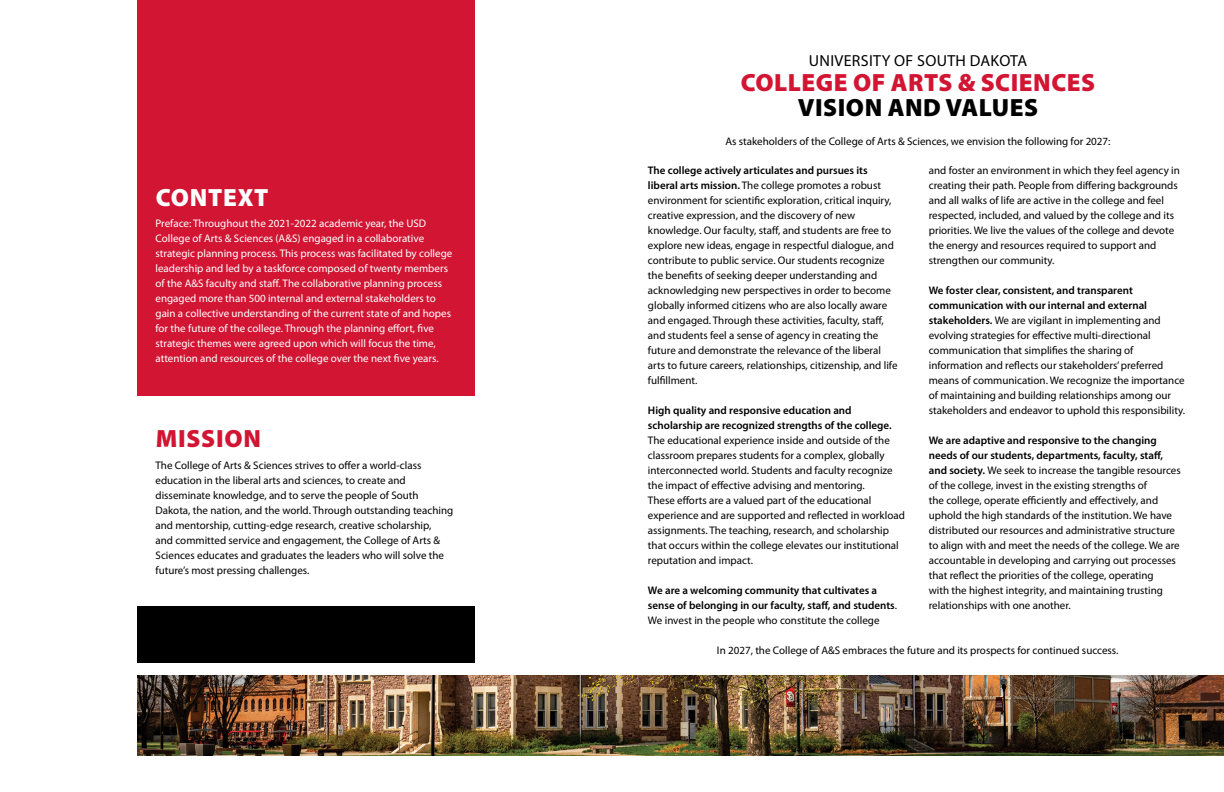
<style>
.page{position:relative;width:1224px;height:792px;background:#fff}
.page>*{position:absolute;margin:0;border:0;box-sizing:border-box;transform-origin:0 0}
.t1{font:900 25px/25px "Myriad Pro";letter-spacing:.02em;color:#d21533;text-align:center}
.t2{font:900 25px "Myriad Pro";letter-spacing:.03em;color:#fff}
.t3{font:16px "Myriad Pro";letter-spacing:.02em;color:#000}
.t4{font:11px/15px "Myriad Pro";color:#000}
.t5{font:11px/15px "Myriad Pro";color:#fff}
.t6{font:600 11px/15px "Myriad Pro";color:#000}
.s1{color:#000}
.s2{font-weight:600}
.s3{font-weight:400}
</style>
<div class="page">
<div style="left:137px;top:0;width:338px;height:396px;background:#d21533"></div>
<div style="left:137px;top:606px;width:338px;height:56px;background:#000"></div>
<img style="left:137px;top:675px;width:1086px;height:81px">
<h2 class="t2" style="left:156px;top:180px;width:114px">CONTEXT</h2>
<p class="t5" style="left:156px;top:216px;width:298px">Preface: Throughout the 2021-2022 academic year, the USD College of Arts &amp; Sciences (A&amp;S) engaged in a collaborative strategic planning process. This process was facilitated by college leadership and led by a taskforce composed of twenty members of the A&amp;S faculty and staff. The collaborative planning process engaged more than 500 internal and external stakeholders to gain a collective understanding of the current state of and hopes for the future of the college. Through the planning effort, five strategic themes were agreed upon which will focus the time, attention and resources of the college over the next five years.</p>
<h2 class="t1" style="left:156px;top:425px;width:107px">MISSION</h2>
<p class="t4" style="left:156px;top:457px;width:299px">The College of Arts &amp; Sciences strives to offer a world-class education in the liberal arts and sciences, to create and disseminate knowledge, and to serve the people of South Dakota, the nation, and the world. Through outstanding teaching and mentorship, cutting-edge research, creative scholarship,<br>and committed service and engagement, the College of Arts &amp; Sciences educates and graduates the leaders who will solve the future’s most pressing challenges.</p>
<h2 class="t3" style="left:809px;top:51px;width:220px">UNIVERSITY OF SOUTH DAKOTA</h2>
<h2 class="t1" style="left:741px;top:69px;width:356px">COLLEGE OF ARTS &amp; SCIENCES<br><span class="s1">VISION AND VALUES</span></h2>
<p class="t4" style="left:725px;top:134px;width:387px">As stakeholders of the College of Arts &amp; Sciences, we envision the following for 2027:</p>
<p class="t4" style="left:648px;top:163px;width:251px"><span class="s2">The college actively articulates and pursues its liberal arts mission.</span> The college promotes a robust environment for scientific exploration, critical inquiry, creative expression, and the discovery of new knowledge. Our faculty, staff, and students are free to explore new ideas, engage in respectful dialogue, and contribute to public service. Our students recognize the benefits of seeking deeper understanding and acknowledging new perspectives in order to become globally informed citizens who are also locally aware and engaged. Through these activities, faculty, staff, and students feel a sense of agency in creating the future and demonstrate the relevance of the liberal arts to future careers, relationships, citizenship, and life fulfillment.</p>
<p class="t4" style="left:648px;top:403px;width:258px"><span class="s2">High quality and responsive education and scholarship are recognized strengths of the college.<br></span>The educational experience inside and outside of the classroom prepares students for a complex, globally interconnected world. Students and faculty recognize the impact of effective advising and mentoring.<br>These efforts are a valued part of the educational experience and are supported and reflected in workload assignments. The teaching, research, and scholarship that occurs within the college elevates our institutional reputation and impact.</p>
<p class="t6" style="left:648px;top:583px;width:251px">We are a welcoming community that cultivates a sense of belonging in our faculty, staff, and students<span class="s3">.<br>We invest in the people who constitute the college</span></p>
<p class="t4" style="left:929px;top:163px;width:253px">and foster an environment in which they feel agency in creating their path. People from differing backgrounds and all walks of life are active in the college and feel respected, included, and valued by the college and its priorities. We live the values of the college and devote the energy and resources required to support and strengthen our community.</p>
<p class="t4" style="left:929px;top:283px;width:258px"><span class="s2">We foster clear, consistent, and transparent communication with our internal and external stakeholders.</span> We are vigilant in implementing and evolving strategies for effective multi-directional communication that simplifies the sharing of information and reflects our stakeholders’ preferred means of communication. We recognize the importance of maintaining and building relationships among our stakeholders and endeavor to uphold this responsibility.</p>
<p class="t4" style="left:929px;top:433px;width:253px"><span class="s2">We are adaptive and responsive to the changing needs of our students, departments, faculty, staff, and society.</span> We seek to increase the tangible resources of the college, invest in the existing strengths of<br>the college, operate efficiently and effectively, and uphold the high standards of the institution. We have distributed our resources and administrative structure to align with and meet the needs of the college. We are accountable in developing and carrying out processes that reflect the priorities of the college, operating<br>with the highest integrity, and maintaining trusting relationships with one another.</p>
<p class="t4" style="left:717px;top:643px;width:403px">In 2027, the College of A&amp;S embraces the future and its prospects for continued success.</p>
</div>
